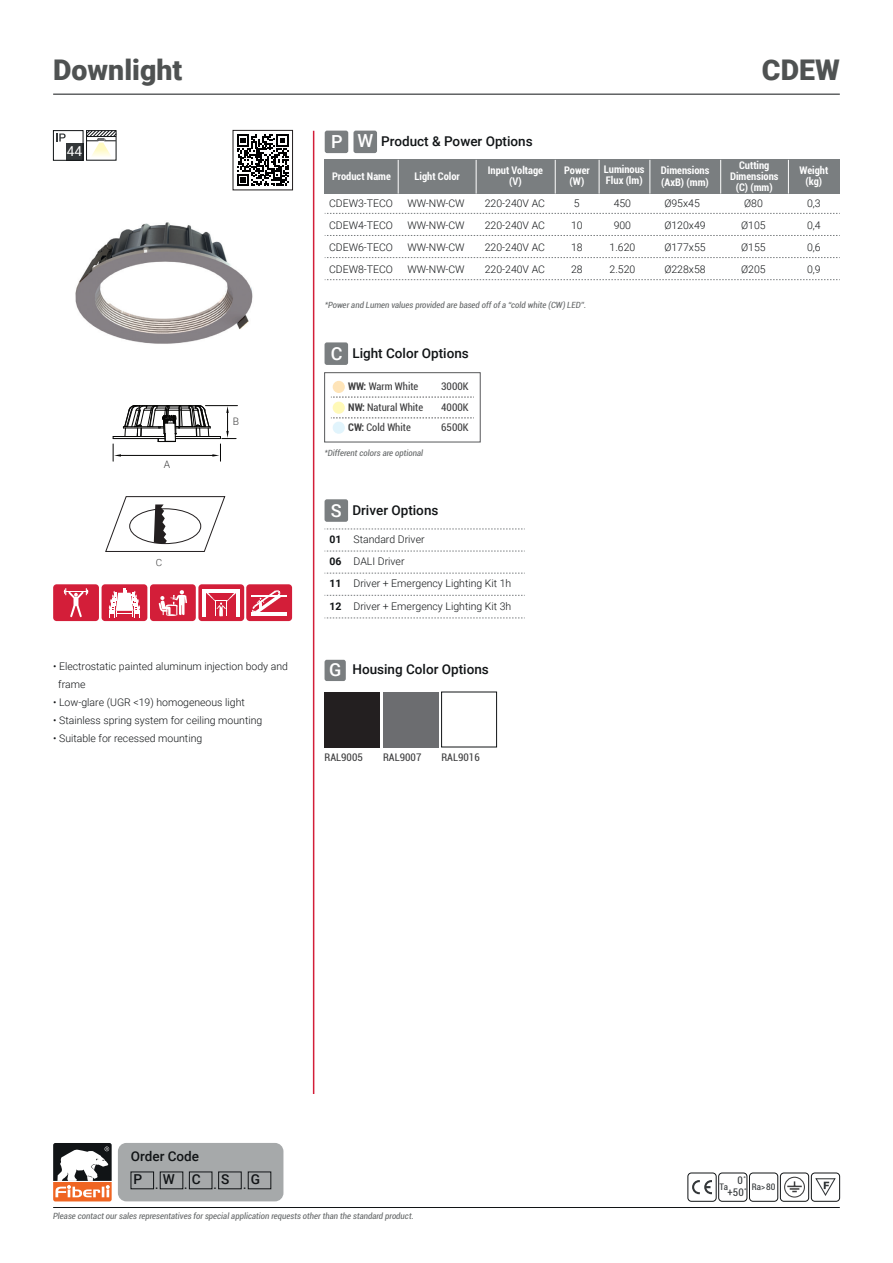
<style>
.page{position:relative;width:893px;height:1263px;background:#fff}
.page>*{position:absolute;margin:0;border:0;box-sizing:border-box;transform-origin:0 0}
.t1{font:900 28.5px "Roboto";color:#4f5252}
.t2{font:500 13.65px "Roboto";color:#111416}
.t3{font:13.65px "Roboto";color:#fff}
.t4{font:500 13.5px "Roboto";color:#111416}
.t5{font:300 10.5px/22px "Roboto";color:#111416}
.t6{font:700 condensed 10.5px/11.2px "Roboto";color:#fff;text-align:center}
.t7{font:condensed 10.5px "Roboto";color:#3e3e3f}
.t8{font:condensed 10.5px/12px "Roboto";color:#333739;text-align:right}
.t9{font:700 10.5px/21.8px "Roboto";color:#111416}
.t10{font:300 10.2px "Roboto";color:#3e3e3f}
.t11{font:300 9.9px "Roboto";color:#3e3e3f}
.t12{font:italic condensed 9px "Roboto";color:#66696a}
.t13{font:condensed 9px "Roboto";color:#333739}
.s1{font-size:18px;color:#fff}
.s2{font-weight:700}
</style>
<div class="page">
<svg style="left:237px;top:134px;width:52px;height:52px"></svg>
<svg style="left:325px;top:213px;width:515px;height:1px"></svg>
<svg style="left:325px;top:235px;width:515px;height:1px"></svg>
<svg style="left:325px;top:257px;width:515px;height:1px"></svg>
<svg style="left:325px;top:279px;width:515px;height:1px"></svg>
<hr style="left:53px;top:94px;width:787px;height:1px;background:#111416">
<hr style="left:53px;top:1207px;width:787px;height:1px;background:#111416">
<hr style="left:313px;top:131px;width:1px;height:963px;background:#d31e39">
<div style="left:198px;top:584px;width:46px;height:37px;background:#d31e39;border-radius:3px"></div>
<div style="left:150px;top:584px;width:46px;height:37px;background:#d31e39;border-radius:3px"></div>
<div style="left:246px;top:584px;width:46px;height:37px;background:#d31e39;border-radius:3px"></div>
<svg style="left:159px;top:590px;width:28px;height:26px"></svg>
<hr style="left:203px;top:589px;width:36px;height:3px;background:#fff">
<hr style="left:203px;top:589px;width:3px;height:27px;background:#fff">
<hr style="left:236px;top:589px;width:4px;height:27px;background:#fff">
<svg style="left:206px;top:592px;width:30px;height:24px"></svg>
<hr style="left:251px;top:595px;width:36px;height:1px;background:#fff">
<hr style="left:251px;top:612px;width:36px;height:3px;background:#fff">
<svg style="left:252px;top:590px;width:30px;height:22px"></svg>
<div style="left:102px;top:584px;width:45px;height:37px;background:#d31e39;border-radius:3px"></div>
<div style="left:53px;top:584px;width:46px;height:37px;background:#d31e39;border-radius:3px"></div>
<svg style="left:109px;top:588px;width:31px;height:29px"></svg>
<svg style="left:64px;top:588px;width:24px;height:29px"></svg>
<div style="left:325px;top:499px;width:23px;height:23px;background:#7a7e80;border-radius:2px"></div>
<svg style="left:325px;top:529px;width:200px;height:1px"></svg>
<svg style="left:325px;top:551px;width:200px;height:1px"></svg>
<svg style="left:325px;top:573px;width:200px;height:1px"></svg>
<svg style="left:325px;top:595px;width:200px;height:1px"></svg>
<svg style="left:325px;top:618px;width:200px;height:1px"></svg>
<div style="left:325px;top:342px;width:23px;height:23px;background:#7a7e80;border-radius:2px"></div>
<div style="left:333px;top:381px;width:12px;height:12px;background:#fee4b8;border-radius:50%"></div>
<div style="left:333px;top:402px;width:12px;height:12px;background:#fff9b8;border-radius:50%"></div>
<div style="left:333px;top:422px;width:12px;height:12px;background:#e1f4fc;border-radius:50%"></div>
<svg style="left:331px;top:397px;width:143px;height:1px"></svg>
<svg style="left:331px;top:418px;width:143px;height:1px"></svg>
<div style="left:325px;top:660px;width:21px;height:21px;background:#7a7e80;border-radius:2px"></div>
<div style="left:325px;top:692px;width:55px;height:55px;background:#231f20"></div>
<div style="left:383px;top:692px;width:55px;height:55px;background:#6c6d70"></div>
<div style="left:441px;top:692px;width:56px;height:55px;background:#fff;border:1px solid #111416"></div>
<div style="left:325px;top:131px;width:23px;height:22px;background:#7a7e80;border-radius:2px"></div>
<div style="left:353px;top:131px;width:24px;height:22px;background:#7a7e80;border-radius:2px"></div>
<div style="left:325px;top:160px;width:515px;height:34px;background:#7a7e80"></div>
<hr style="left:398px;top:160px;width:1px;height:34px;background:#fff">
<hr style="left:476px;top:160px;width:1px;height:34px;background:#fff">
<hr style="left:555px;top:160px;width:1px;height:34px;background:#fff">
<hr style="left:599px;top:160px;width:1px;height:34px;background:#fff">
<hr style="left:788px;top:160px;width:1px;height:34px;background:#fff">
<hr style="left:720px;top:160px;width:1px;height:34px;background:#fff">
<hr style="left:649px;top:160px;width:1px;height:34px;background:#fff">
<div style="left:66px;top:143px;width:17px;height:17px;background:#333739"></div>
<svg style="left:57px;top:133px;width:9px;height:9px"></svg>
<div style="left:53px;top:130px;width:30px;height:30px;border:1px solid #111416"></div>
<div style="left:233px;top:130px;width:60px;height:60px;border:1px solid #231f20"></div>
<svg style="left:86px;top:130px;width:30px;height:29px"></svg>
<div style="left:811px;top:1173px;width:29px;height:28px;border:1px solid #111416;border-radius:4px"></div>
<svg style="left:815px;top:1178px;width:21px;height:18px"></svg>
<div style="left:688px;top:1173px;width:28px;height:28px;border:1px solid #111416;border-radius:4px"></div>
<svg style="left:692px;top:1180px;width:20px;height:14px"></svg>
<div style="left:718px;top:1173px;width:29px;height:28px;border:1px solid #111416;border-radius:4px"></div>
<div style="left:749px;top:1173px;width:29px;height:28px;border:1px solid #111416;border-radius:4px"></div>
<div style="left:780px;top:1173px;width:29px;height:28px;border:1px solid #111416;border-radius:4px"></div>
<div style="left:784px;top:1177px;width:21px;height:20px;border:1px solid #3e3e3f;border-radius:50%"></div>
<svg style="left:787px;top:1181px;width:15px;height:11px"></svg>
<svg style="left:53px;top:1143px;width:59px;height:58px"></svg>
<div style="left:118px;top:1143px;width:165px;height:58px;background:#a6a9aa;border-radius:9px"></div>
<div style="left:131px;top:1172px;width:23px;height:17px;border:1px solid #111416"></div>
<div style="left:160px;top:1172px;width:23px;height:17px;border:1px solid #111416"></div>
<div style="left:189px;top:1172px;width:23px;height:17px;border:1px solid #111416"></div>
<div style="left:218px;top:1172px;width:23px;height:17px;border:1px solid #111416"></div>
<div style="left:248px;top:1172px;width:23px;height:17px;border:1px solid #111416"></div>
<img style="left:75px;top:222px;width:178px;height:122px">
<svg style="left:105px;top:496px;width:120px;height:56px"></svg>
<hr style="left:205px;top:405px;width:32px;height:1px;background:#050504">
<svg style="left:113px;top:405px;width:123px;height:56px"></svg>
<h1 class="t1" style="left:53px;top:50px;width:131px">Downlight</h1>
<h1 class="t1" style="left:762px;top:50px;width:79px">CDEW</h1>
<h2 class="t3" style="left:67px;top:141px;width:17px">44</h2>
<p class="t10" style="left:164px;top:457px;width:8px">A</p>
<p class="t11" style="left:156px;top:555px;width:8px">C</p>
<p class="t10" style="left:233px;top:414px;width:8px">B</p>
<p class="t5" style="left:58px;top:657px;width:231px;line-height:18px;text-indent:-5px">• Electrostatic painted aluminum injection body and frame</p>
<p class="t5" style="left:53px;top:691px;width:193px">• Low-glare (UGR &lt;19) homogeneous light</p>
<p class="t5" style="left:53px;top:709px;width:211px">• Stainless spring system for ceiling mounting</p>
<p class="t5" style="left:53px;top:727px;width:151px">• Suitable for recessed mounting</p>
<p class="t4" style="left:331px;top:132px;width:203px"><span class="s1">P W</span> Product &amp; Power Options</p>
<p class="t6" style="left:332px;top:170px;width:60px">Product Name</p>
<p class="t6" style="left:414px;top:170px;width:47px">Light Color</p>
<p class="t6" style="left:488px;top:164px;width:57px">Input Voltage (V)</p>
<p class="t6" style="left:604px;top:163px;width:42px;text-align:left">Luminous<br>Flux (lm)</p>
<p class="t6" style="left:799px;top:164px;width:30px">Weight (kg)</p>
<p class="t6" style="left:661px;top:165px;width:50px;text-align:left">Dimensions (AxB) (mm)</p>
<p class="t6" style="left:730px;top:160px;width:50px;line-height:10.8px">Cutting<br>Dimensions (C) (mm)</p>
<p class="t6" style="left:564px;top:164px;width:27px">Power (W)</p>
<p class="t5" style="left:329px;top:192px;width:66px;text-align:justify">CDEW3-TECO CDEW4-TECO CDEW6-TECO CDEW8-TECO</p>
<p class="t5" style="left:407px;top:192px;width:59px;text-align:justify">WW-NW-CW WW-NW-CW WW-NW-CW WW-NW-CW</p>
<p class="t5" style="left:485px;top:192px;width:62px;text-align:justify">220-240V AC 220-240V AC 220-240V AC 220-240V AC</p>
<p class="t5" style="left:664px;top:192px;width:43px">Ø95x45<br>Ø120x49<br>Ø177x55<br>Ø228x58</p>
<p class="t5" style="left:571px;top:192px;width:13px">5<br>10<br>18<br>28</p>
<p class="t5" style="left:609px;top:192px;width:27px;text-align:center">450<br>900<br>1.620<br>2.520</p>
<p class="t12" style="left:325px;top:299px;width:263px">*Power and Lumen values provided are based off of a “cold white (CW) LED”.</p>
<p class="t4" style="left:331px;top:343px;width:140px"><span class="s1">C</span> Light Color Options</p>
<p class="t7" style="left:348px;top:379px;width:72px"><span class="s2">WW:</span> Warm White</p>
<p class="t7" style="left:441px;top:379px;width:29px">3000K</p>
<p class="t7" style="left:348px;top:400px;width:76px"><span class="s2">NW:</span> Natural White</p>
<p class="t7" style="left:441px;top:400px;width:29px">4000K</p>
<p class="t7" style="left:348px;top:420px;width:64px"><span class="s2">CW:</span> Cold White</p>
<p class="t7" style="left:441px;top:420px;width:29px">6500K</p>
<p class="t12" style="left:325px;top:446px;width:100px">*Different colors are optional</p>
<p class="t4" style="left:331px;top:500px;width:109px"><span class="s1">S</span> Driver Options</p>
<p class="t5" style="left:353px;top:528px;width:159px;text-indent:-24px"><span class="s2">01</span> Standard Driver<br>DALI Driver<br>Driver + Emergency Lighting Kit 1h</p>
<p class="t9" style="left:330px;top:550px;width:14px">06<br>11</p>
<p class="t5" style="left:330px;top:595px;width:183px"><span class="s2">12</span> Driver + Emergency Lighting Kit 3h</p>
<p class="t4" style="left:329px;top:660px;width:161px"><span class="s1">G</span> Housing Color Options</p>
<p class="t7" style="left:325px;top:749px;width:40px">RAL9005</p>
<p class="t7" style="left:383px;top:749px;width:40px">RAL9007</p>
<p class="t7" style="left:441px;top:749px;width:40px">RAL9016</p>
<p class="t5" style="left:741px;top:192px;width:26px">Ø80<br>Ø105<br>Ø155<br>Ø205</p>
<p class="t5" style="left:807px;top:192px;width:15px;text-align:justify">0,3<br>0,4<br>0,6<br>0,9</p>
<p class="t4" style="left:131px;top:1146px;width:70px">Order Code</p>
<h2 class="t2" style="left:134px;top:1170px;width:69px">P <sub>.</sub>W <sub>.</sub>C</h2>
<h2 class="t2" style="left:214px;top:1170px;width:48px">S<sub>.</sub> <sub>.</sub>G</h2>
<p class="t8" style="left:728px;top:1174px;width:21px">0˚ +50˚</p>
<p class="t13" style="left:752px;top:1180px;width:25px">Ra&gt;80</p>
<p class="t13" style="left:719px;top:1180px;width:10px">Ta</p>
<p class="t12" style="left:53px;top:1210px;width:362px">Please contact our sales representatives for special application requests other than the standard product.</p>
</div>
